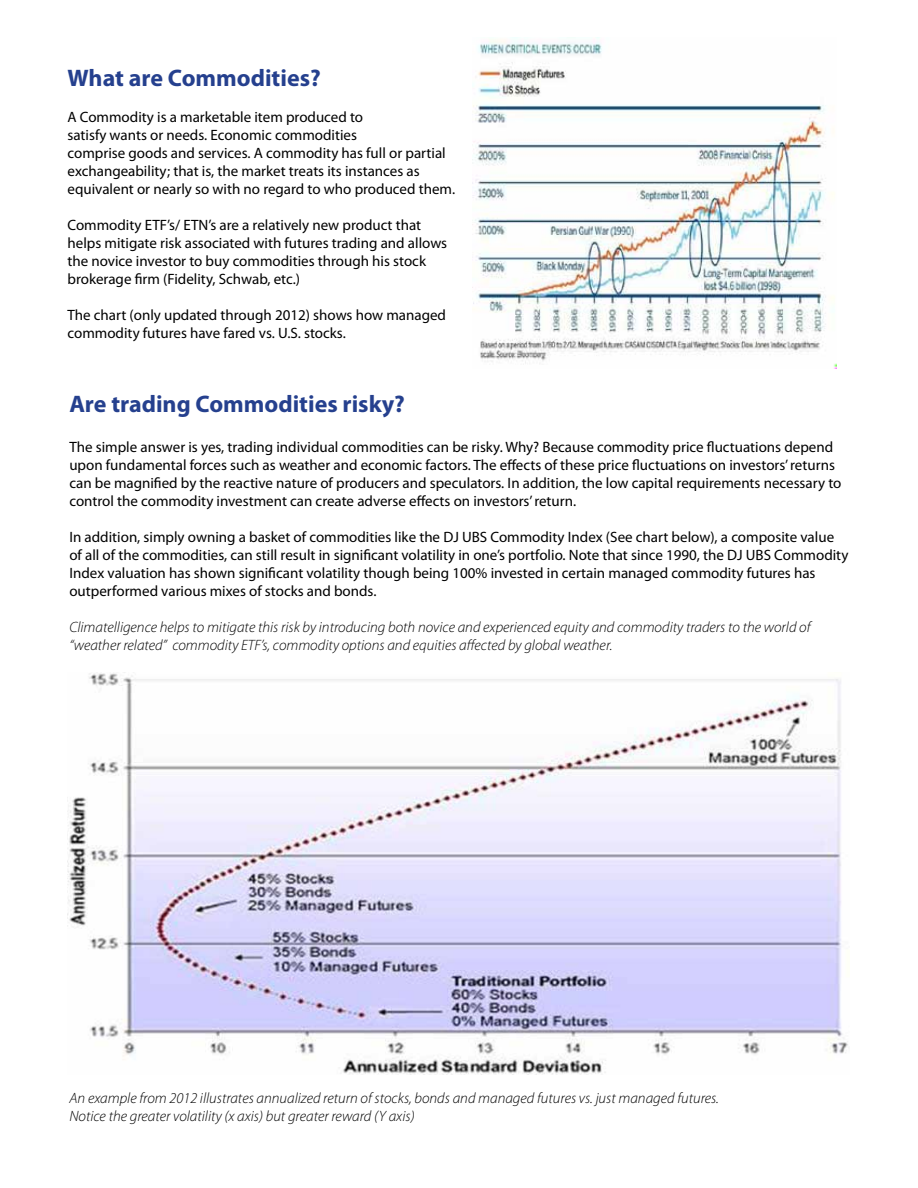
<style>
.page{position:relative;width:918px;height:1188px;background:#fff}
.page>*{position:absolute;margin:0;border:0;box-sizing:border-box;transform-origin:0 0}
.t1{font:700 24px "Myriad Pro";color:#25408e}
.t2{font:15px/18px "Myriad Pro";color:#000}
.t3{font:italic 300 15px/18px "Myriad Pro";color:#000}
</style>
<div class="page">
<img style="left:472px;top:38px;width:365px;height:331px">
<img style="left:67px;top:673px;width:781px;height:401px">
<h1 class="t1" style="left:68px;top:68px;width:255px">What are Commodities?</h1>
<p class="t2" style="left:68px;top:109px;width:389px">A Commodity is a marketable item produced to<br>satisfy wants or needs. Economic commodities<br>comprise goods and services. A commodity has full or partial exchangeability; that is, the market treats its instances as equivalent or nearly so with no regard to who produced them.</p>
<p class="t2" style="left:68px;top:217px;width:381px">Commodity ETF’s/ ETN’s are a relatively new product that helps mitigate risk associated with futures trading and allows the novice investor to buy commodities through his stock brokerage firm (Fidelity, Schwab, etc.)</p>
<p class="t2" style="left:68px;top:307px;width:380px">The chart (only updated through 2012) shows how managed commodity futures have fared vs. U.S. stocks.</p>
<h1 class="t1" style="left:69px;top:395px;width:337px">Are trading Commodities risky?</h1>
<p class="t2" style="left:69px;top:439px;width:774px">The simple answer is yes, trading individual commodities can be risky. Why? Because commodity price fluctuations depend upon fundamental forces such as weather and economic factors. The effects of these price fluctuations on investors’ returns can be magnified by the reactive nature of producers and speculators. In addition, the low capital requirements necessary to control the commodity investment can create adverse effects on investors’ return.</p>
<p class="t2" style="left:69px;top:529px;width:781px">In addition, simply owning a basket of commodities like the DJ UBS Commodity Index (See chart below), a composite value of all of the commodities, can still result in significant volatility in one’s portfolio. Note that since 1990, the DJ UBS Commodity Index valuation has shown significant volatility though being 100% invested in certain managed commodity futures has outperformed various mixes of stocks and bonds.</p>
<p class="t3" style="left:69px;top:619px;width:743px">Climatelligence helps to mitigate this risk by introducing both novice and experienced equity and commodity traders to the world of “weather related” commodity ETF’s, commodity options and equities affected by global weather.</p>
<p class="t3" style="left:69px;top:1090px;width:651px">An example from 2012 illustrates annualized return of stocks, bonds and managed futures vs. just managed futures.<br>Notice the greater volatility (x axis) but greater reward (Y axis)</p>
</div>
